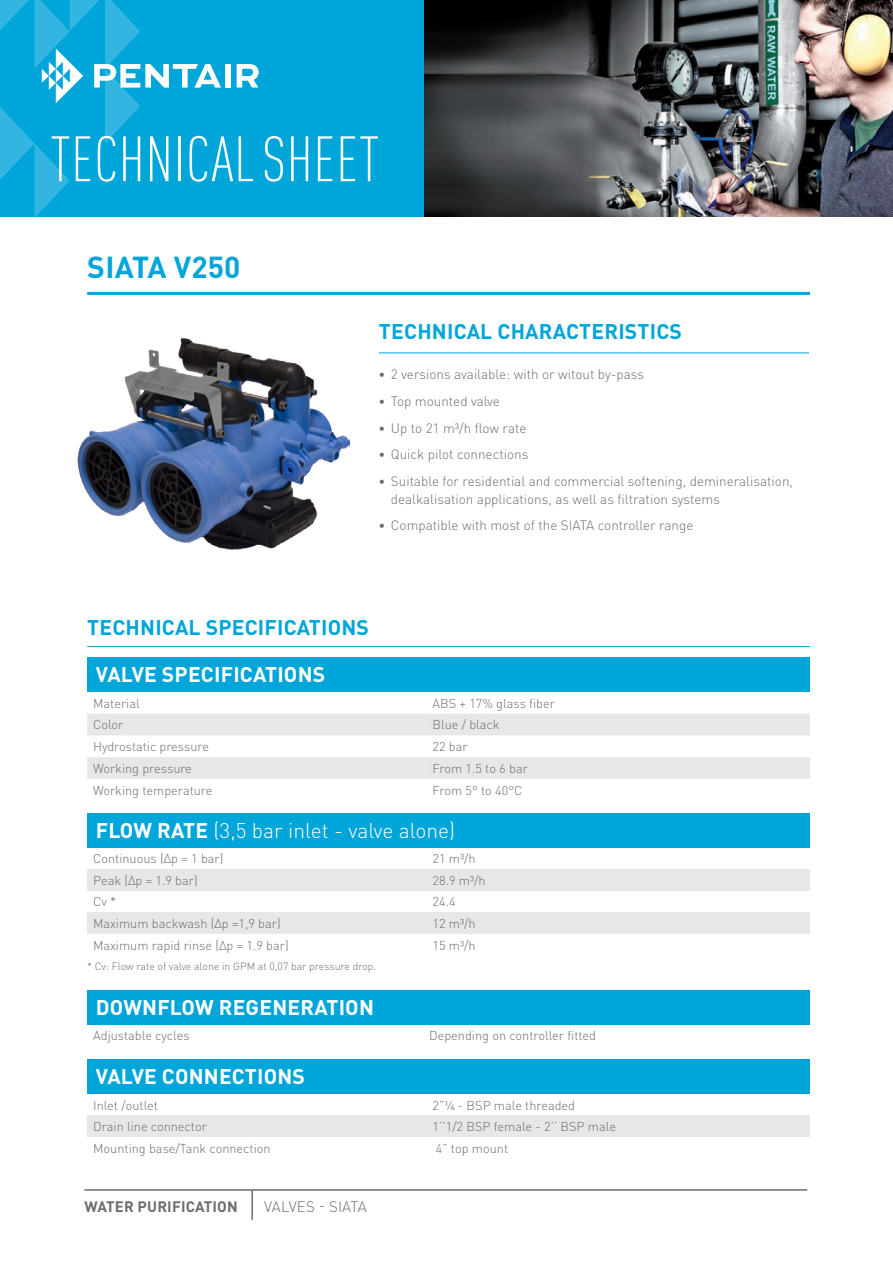
<style>
.page{position:relative;width:893px;height:1263px;background:#fff}
.page>*{position:absolute;margin:0;border:0;box-sizing:border-box;transform-origin:0 0}
.t1{font:300 condensed 63px "DIN Pro";letter-spacing:.01em;color:#fff}
.t2{font:700 30px "DIN Pro";color:#00a5da}
.t3{font:700 21px "DIN Pro";letter-spacing:.01em;color:#fff}
.t4{font:700 21px "DIN Pro";letter-spacing:.01em;color:#00a5da}
.t5{font:300 21px "DIN Pro";color:#fff}
.t6{font:700 15px "DIN Pro";letter-spacing:.01em;color:#6c6d70}
.t7{font:300 15px "DIN Pro";letter-spacing:.01em;color:#6c6d70}
.t8{font:300 13.5px/18px "DIN Pro";color:#6c6d70}
.t9{font:300 12.75px "DIN Pro";color:#6c6d70}
.t10{font:300 10.5px "DIN Pro";color:#6c6d70}
.s1{font-weight:700;font-size:12.75px}
.s2{font-weight:700}
</style>
<div class="page">
<div style="left:0;top:0;width:429px;height:216px;background:#00a5da"></div>
<svg style="left:0;top:0;width:221px;height:217px"></svg>
<div style="left:225px;top:64px;width:5px;height:24px;background:#fff"></div>
<svg style="left:237px;top:64px;width:22px;height:24px"></svg>
<img style="left:424px;top:0;width:469px;height:216px">
<hr style="left:84px;top:1189px;width:723px;height:2px;background:#6c6d70">
<hr style="left:251px;top:1190px;width:2px;height:30px;background:#6c6d70">
<hr style="left:87px;top:646px;width:723px;height:1px;background:#00a5da">
<hr style="left:87px;top:292px;width:723px;height:3px;background:#00a5da">
<hr style="left:379px;top:352px;width:430px;height:1px;background:#00a5da">
<div style="left:87px;top:813px;width:723px;height:34px;background:#00a5da"></div>
<div style="left:87px;top:1060px;width:723px;height:34px;background:#00a5da"></div>
<div style="left:87px;top:991px;width:723px;height:34px;background:#00a5da"></div>
<div style="left:87px;top:1115px;width:340px;height:22px;background:#e6e7e9"></div>
<div style="left:427px;top:1115px;width:383px;height:22px;background:#e6e7e9"></div>
<div style="left:87px;top:658px;width:723px;height:34px;background:#00a5da"></div>
<svg style="left:87px;top:714px;width:723px;height:65px"></svg>
<div style="left:87px;top:869px;width:340px;height:21px;background:#e6e7e9"></div>
<div style="left:427px;top:869px;width:383px;height:21px;background:#e6e7e9"></div>
<div style="left:87px;top:912px;width:340px;height:22px;background:#e6e7e9"></div>
<div style="left:427px;top:912px;width:383px;height:22px;background:#e6e7e9"></div>
<img style="left:77px;top:338px;width:273px;height:211px">
<h1 class="t1" style="left:50px;top:115px;width:330px">TECHNICAL SHEET</h1>
<h2 class="t2" style="left:87px;top:242px;width:155px">SIATA V250</h2>
<h3 class="t4" style="left:379px;top:314px;width:305px">TECHNICAL CHARACTERISTICS</h3>
<p class="t8" style="left:379px;top:364px;width:267px"><span class="s1">•</span> 2 versions available: with or witout by-pass</p>
<p class="t8" style="left:379px;top:391px;width:123px"><span class="s1">•</span> Top mounted valve</p>
<p class="t8" style="left:379px;top:417px;width:149px"><span class="s1">•</span> Up to 21 m³/h flow rate</p>
<p class="t8" style="left:379px;top:444px;width:151px"><span class="s1">•</span> Quick pilot connections</p>
<p class="t8" style="left:391px;top:470px;width:404px;text-indent:-12px"><span class="s1">•</span> Suitable for residential and commercial softening, demineralisation, dealkalisation applications, as well as filtration systems</p>
<p class="t8" style="left:379px;top:515px;width:316px"><span class="s1">•</span> Compatible with most of the SIATA controller range</p>
<h3 class="t4" style="left:87px;top:609px;width:283px">TECHNICAL SPECIFICATIONS</h3>
<h3 class="t3" style="left:96px;top:657px;width:231px">VALVE SPECIFICATIONS</h3>
<p class="t9" style="left:93px;top:693px;width:48px">Material</p>
<p class="t9" style="left:433px;top:693px;width:124px">ABS + 17% glass fiber</p>
<p class="t9" style="left:93px;top:715px;width:32px">Color</p>
<p class="t9" style="left:433px;top:715px;width:69px">Blue / black</p>
<p class="t9" style="left:93px;top:737px;width:117px">Hydrostatic pressure</p>
<p class="t9" style="left:433px;top:737px;width:37px">22 bar</p>
<p class="t9" style="left:93px;top:758px;width:100px">Working pressure</p>
<p class="t9" style="left:433px;top:758px;width:97px">From 1.5 to 6 bar</p>
<p class="t9" style="left:93px;top:780px;width:121px">Working temperature</p>
<p class="t9" style="left:433px;top:780px;width:91px">From 5° to 40°C</p>
<h3 class="t5" style="left:96px;top:814px;width:361px"><span class="s2">FLOW RATE</span> (3,5 bar inlet - valve alone)</h3>
<p class="t9" style="left:93px;top:848px;width:132px">Continuous (∆p = 1 bar)</p>
<p class="t9" style="left:433px;top:848px;width:44px">21 m³/h</p>
<p class="t9" style="left:93px;top:870px;width:106px">Peak (∆p = 1.9 bar)</p>
<p class="t9" style="left:433px;top:870px;width:54px">28.9 m³/h</p>
<p class="t9" style="left:93px;top:892px;width:24px">Cv *</p>
<p class="t9" style="left:433px;top:892px;width:25px">24.4</p>
<p class="t9" style="left:93px;top:914px;width:189px">Maximum backwash (∆p =1,9 bar)</p>
<p class="t9" style="left:433px;top:914px;width:44px">12 m³/h</p>
<p class="t9" style="left:93px;top:935px;width:197px">Maximum rapid rinse (∆p = 1.9 bar)</p>
<p class="t9" style="left:433px;top:935px;width:44px">15 m³/h</p>
<p class="t10" style="left:87px;top:958px;width:291px">* Cv: Flow rate of valve alone in GPM at 0,07 bar pressure drop.</p>
<h3 class="t3" style="left:96px;top:990px;width:280px">DOWNFLOW REGENERATION</h3>
<p class="t9" style="left:93px;top:1026px;width:98px">Adjustable cycles</p>
<p class="t9" style="left:429px;top:1026px;width:169px">Depending on controller fitted</p>
<h3 class="t3" style="left:96px;top:1059px;width:211px">VALVE CONNECTIONS</h3>
<p class="t9" style="left:93px;top:1095px;width:66px">Inlet /outlet</p>
<p class="t9" style="left:433px;top:1095px;width:144px">2”¼ - BSP male threaded</p>
<p class="t9" style="left:93px;top:1117px;width:115px">Drain line connector</p>
<p class="t9" style="left:433px;top:1117px;width:185px">1’’1/2 BSP female - 2’’ BSP male</p>
<p class="t9" style="left:93px;top:1138px;width:179px">Mounting base/Tank connection</p>
<p class="t9" style="left:436px;top:1138px;width:74px">4” top mount</p>
<p class="t6" style="left:84px;top:1194px;width:155px">WATER PURIFICATION</p>
<p class="t7" style="left:264px;top:1195px;width:104px">VALVES - SIATA</p>
</div>
